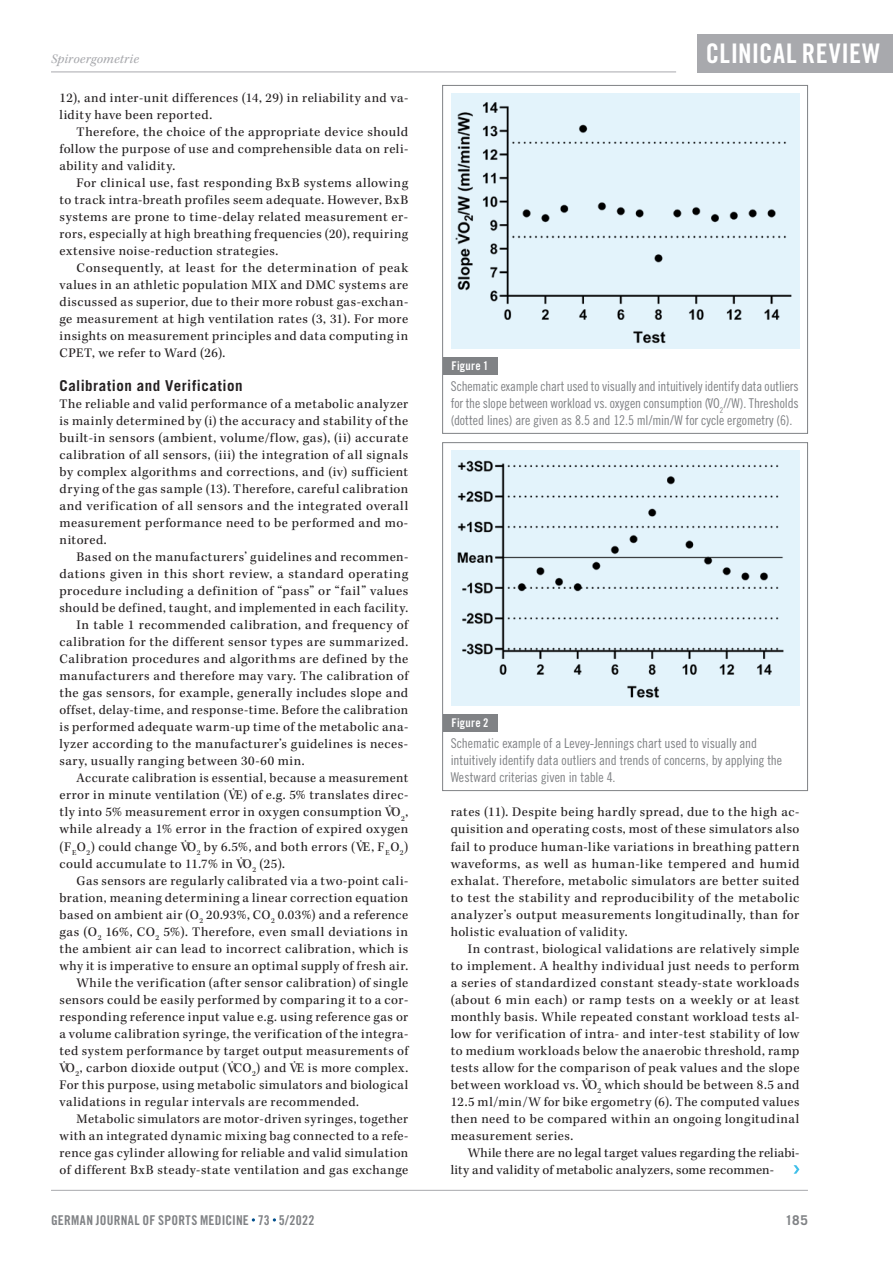
<style>
.page{position:relative;width:893px;height:1263px;background:#fff}
.page>*{position:absolute;margin:0;border:0;box-sizing:border-box;transform-origin:0 0}
.t1{font:27px "Trade Gothic LT Std Bd Cn 20";color:#fff}
.t2{font:700 15px "Trade Gothic LT Std";letter-spacing:.035em;color:#231f20}
.t3{font:13.5px/17px "Kepler Std";letter-spacing:.035em;color:#231f20;text-align:justify}
.t4{font:13.5px/17px "Trade Gothic LT Std Cn 18";letter-spacing:-.005em;color:#808285;text-align:justify}
.t5{font:13.5px/17px "Kepler Std";letter-spacing:.01em;color:#231f20}
.t6{font:13.5px "Trade Gothic LT Std Bd Cn 20";letter-spacing:.02em;color:#808285}
.t7{font:italic 13.5px "Kepler Std";letter-spacing:.015em;color:#a8a9ad}
.t8{font:700 13.5px "Trade Gothic LT Std";color:#808285}
.t9{font:12px "Trade Gothic LT Std Bd Cn 20";letter-spacing:.02em;color:#fff}
</style>
<div class="page">
<div style="left:697px;top:34px;width:196px;height:38px;background:#a8a9ad"></div>
<hr style="left:51px;top:72px;width:625px;height:1px;background:#a8a9ad">
<hr style="left:51px;top:1190px;width:757px;height:1px;background:#a8a9ad">
<svg style="left:793px;top:1165px;width:6px;height:9px"></svg>
<div style="left:443px;top:357px;width:54px;height:17px;background:#808285"></div>
<div style="left:442px;top:85px;width:366px;height:349px;border:1px solid #808285"></div>
<img style="left:451px;top:94px;width:348px;height:255px">
<div style="left:443px;top:714px;width:54px;height:17px;background:#808285"></div>
<div style="left:442px;top:442px;width:366px;height:349px;border:1px solid #808285"></div>
<img style="left:451px;top:451px;width:348px;height:255px">
<p class="t7" style="left:51px;top:51px;width:90px">Spiroergometrie</p>
<p class="t3" style="left:60px;top:90px;width:350px">12), and inter-unit differences (14, 29) in reliability and va&shy;lidity have been reported.</p>
<p class="t3" style="left:60px;top:124px;width:350px;text-indent:17px">Therefore, the choice of the appropriate device should follow the purpose of use and comprehensible data on reli&shy;ability and validity.</p>
<p class="t3" style="left:60px;top:175px;width:350px;text-indent:17px">For clinical use, fast responding BxB systems allowing to track intra-breath profiles seem adequate. However, BxB systems are prone to time-delay related measurement er&shy;rors, especially at high breathing frequencies (20), requiring extensive noise-reduction strategies.</p>
<p class="t3" style="left:60px;top:260px;width:350px;text-indent:17px">Consequently, at least for the determination of peak values in an athletic population MIX and DMC systems are discussed as superior, due to their more robust gas-exchan&shy;ge measurement at high ventilation rates (3, 31). For more insights on measurement principles and data computing in CPET, we refer to Ward (26).</p>
<p class="t2" style="left:60px;top:377px;width:185px">Calibration and Verification</p>
<p class="t3" style="left:60px;top:396px;width:350px">The reliable and valid performance of a metabolic analyzer is mainly determined by (i) the accuracy and stability of the built-in sensors (ambient, volume/flow, gas), (ii) accurate calibration of all sensors, (iii) the integration of all signals by complex algorithms and corrections, and (iv) sufficient drying of the gas sample (13). Therefore, careful calibration and verification of all sensors and the integrated overall measurement performance need to be performed and mo&shy;nitored.</p>
<p class="t3" style="left:77px;top:549px;width:333px">Based on the manufacturers’ guidelines and recommen-</p>
<p class="t3" style="left:60px;top:566px;width:350px">dations given in this short review, a standard operating</p>
<p class="t3" style="left:60px;top:583px;width:350px">procedure including a definition of “pass” or “fail” values</p>
<p class="t3" style="left:60px;top:600px;width:350px">should be defined, taught, and implemented in each facility.</p>
<p class="t3" style="left:77px;top:617px;width:333px">In table 1 recommended calibration, and frequency of</p>
<p class="t3" style="left:60px;top:634px;width:350px">calibration for the different sensor types are summarized.</p>
<p class="t3" style="left:60px;top:651px;width:350px">Calibration procedures and algorithms are defined by the</p>
<p class="t3" style="left:60px;top:668px;width:350px">manufacturers and therefore may vary. The calibration of</p>
<p class="t3" style="left:60px;top:685px;width:350px">the gas sensors, for example, generally includes slope and</p>
<p class="t3" style="left:60px;top:702px;width:350px">offset, delay-time, and response-time. Before the calibration</p>
<p class="t3" style="left:60px;top:719px;width:350px">is performed adequate warm-up time of the metabolic ana-</p>
<p class="t3" style="left:60px;top:736px;width:350px">lyzer according to the manufacturer’s guidelines is neces-</p>
<p class="t3" style="left:60px;top:753px;width:247px">sary, usually ranging between 30-60 min.</p>
<p class="t3" style="left:77px;top:770px;width:333px">Accurate calibration is essential, because a measurement</p>
<p class="t3" style="left:60px;top:787px;width:350px">error in minute ventilation (V˙E) of e.g. 5% translates direc-</p>
<p class="t3" style="left:60px;top:804px;width:350px">tly into 5% measurement error in oxygen consumption V˙O<sub>2</sub>,</p>
<p class="t3" style="left:60px;top:821px;width:350px">while already a 1% error in the fraction of expired oxygen</p>
<p class="t3" style="left:60px;top:838px;width:350px">(F<sub>E</sub>O<sub>2</sub>) could change V˙O<sub>2</sub> by 6.5%, and both errors (V˙E, F<sub>E</sub>O<sub>2</sub>)</p>
<p class="t3" style="left:60px;top:855px;width:227px">could accumulate to 11.7% in V˙O<sub>2</sub> (25).</p>
<p class="t3" style="left:77px;top:872px;width:333px">Gas sensors are regularly calibrated via a two-point cali-</p>
<p class="t3" style="left:60px;top:889px;width:350px">bration, meaning determining a linear correction equation</p>
<p class="t3" style="left:60px;top:906px;width:350px">based on ambient air (O<sub>2</sub> 20.93%, CO<sub>2</sub> 0.03%) and a reference</p>
<p class="t3" style="left:60px;top:923px;width:350px">gas (O<sub>2</sub> 16%, CO<sub>2</sub> 5%). Therefore, even small deviations in</p>
<p class="t3" style="left:60px;top:940px;width:350px">the ambient air can lead to incorrect calibration, which is</p>
<p class="t3" style="left:60px;top:957px;width:350px">why it is imperative to ensure an optimal supply of fresh air.</p>
<p class="t3" style="left:77px;top:974px;width:333px">While the verification (after sensor calibration) of single</p>
<p class="t3" style="left:60px;top:991px;width:350px">sensors could be easily performed by comparing it to a cor-</p>
<p class="t3" style="left:60px;top:1008px;width:350px">responding reference input value e.g. using reference gas or</p>
<p class="t3" style="left:60px;top:1025px;width:350px">a volume calibration syringe, the verification of the integra-</p>
<p class="t3" style="left:60px;top:1042px;width:350px">ted system performance by target output measurements of</p>
<p class="t3" style="left:60px;top:1059px;width:350px">V˙O<sub>2</sub>, carbon dioxide output (V˙CO<sub>2</sub>) and V˙E is more complex.</p>
<p class="t3" style="left:60px;top:1076px;width:350px">For this purpose, using metabolic simulators and biological</p>
<p class="t3" style="left:60px;top:1093px;width:301px">validations in regular intervals are recommended.</p>
<p class="t3" style="left:77px;top:1110px;width:333px">Metabolic simulators are motor-driven syringes, together</p>
<p class="t3" style="left:60px;top:1127px;width:350px">with an integrated dynamic mixing bag connected to a refe-</p>
<p class="t3" style="left:60px;top:1144px;width:350px">rence gas cylinder allowing for reliable and valid simulation</p>
<p class="t3" style="left:60px;top:1161px;width:350px">of different BxB steady-state ventilation and gas exchange</p>
<h1 class="t1" style="left:706px;top:37px;width:26px">CLINICAL</h1>
<h1 class="t1" style="left:802px;top:37px;width:28px">REVIEW</h1>
<p class="t9" style="left:451px;top:358px;width:39px">FIGURE 1</p>
<p class="t4" style="left:451px;top:378px;width:349px">Schematic example chart used to visually and intuitively identify data outliers for the slope between workload vs. oxygen consumption (˙VO<sub>2</sub>//W). Thresholds (dotted lines) are given as 8.5 and 12.5 ml/min/W for cycle ergometry (6).</p>
<p class="t9" style="left:451px;top:716px;width:39px">FIGURE 2</p>
<p class="t4" style="left:451px;top:735px;width:333px;text-align:left">Schematic example of a Levey-Jennings chart used to visually and intuitively identify data outliers and trends of concerns, by applying the<br>Westward criterias given in table 4.</p>
<p class="t3" style="left:451px;top:804px;width:350px">rates (11). Despite being hardly spread, due to the high ac&shy;quisition and operating costs, most of these simulators also fail to produce human-like variations in breathing pattern waveforms, as well as human-like tempered and humid exhalat. Therefore, metabolic simulators are better suited to test the stability and reproducibility of the metabolic analyzer’s output measurements longitudinally, than for holistic evaluation of validity.</p>
<p class="t3" style="left:451px;top:940px;width:350px;text-indent:17px">In contrast, biological validations are relatively simple to implement. A healthy individual just needs to perform a series of standardized constant steady-state workloads (about 6 min each) or ramp tests on a weekly or at least monthly basis. While repeated constant workload tests al&shy;low for verification of intra- and inter-test stability of low to medium workloads below the anaerobic threshold, ramp tests allow for the comparison of peak values and the slope between workload vs. V˙O<sub>2</sub> which should be between 8.5 and 12.5 ml/min/W for bike ergometry (6). The computed values then need to be compared within an ongoing longitudinal measurement series.</p>
<p class="t5" style="left:451px;top:1144px;width:350px;text-indent:17px">While there are no legal target values regarding the reliabi&shy;lity and validity of metabolic analyzers, some recommen-</p>
<p class="t6" style="left:51px;top:1212px;width:265px">GERMAN JOURNAL OF SPORTS MEDICINE 73 5/2022</p>
<p class="t8" style="left:785px;top:1211px;width:24px">185</p>
</div>
